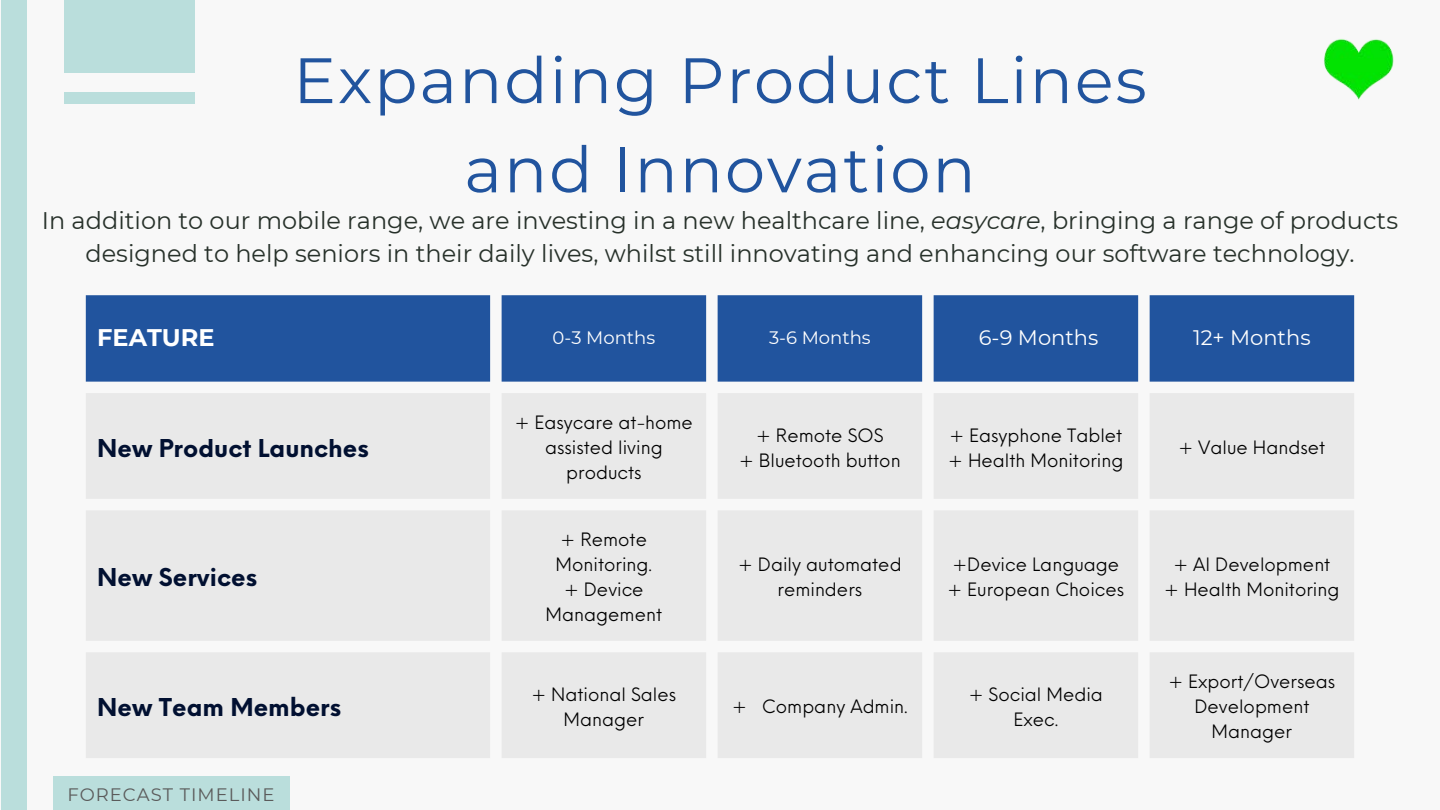
<style>
.page{position:relative;width:1440px;height:810px;background:#f8f8f8}
.page>*{position:absolute;margin:0;border:0;box-sizing:border-box;transform-origin:0 0}
.t1{font:64px/89.2px "Montserrat";letter-spacing:.03em;color:#21549e;text-align:center}
.t2{font:24px/33px "Montserrat";color:#27312a;text-align:center}
.t3{font:700 24px "Neue Einstellung";color:#011031}
.t4{font:700 24px "Montserrat";color:#fff}
.t5{font:21px "Montserrat";color:#fff}
.t6{font:18px/24.8px "Neue Einstellung";color:#000;text-align:center}
.t7{font:18px "Montserrat";color:#fff}
.t8{font:18px "Montserrat";letter-spacing:.055em;color:#5b5b5b}
.s1{font-style:italic}
</style>
<div class="page">
<div style="left:86px;top:295px;width:1268px;height:87px;background:#21549e"></div>
<svg style="left:86px;top:393px;width:1268px;height:365px;fill:#e9e9e9"></svg>
<div style="left:64px;top:0;width:131px;height:72px;background:#badedc"></div>
<div style="left:64px;top:92px;width:131px;height:11px;background:#badedc"></div>
<div style="left:53px;top:777px;width:237px;height:33px;background:#badedc"></div>
<img style="left:1324px;top:39px;width:70px;height:61px">
<div style="left:1px;top:0;width:26px;height:810px;background:#badedc"></div>
<p class="t1" style="left:293px;top:36px;width:855px">Expanding Product Lines and Innovation</p>
<p class="t2" style="left:42px;top:204px;width:1358px">In addition to our mobile range, we are investing in a new healthcare line, <span class="s1">easycare</span>, bringing a range of products designed to help seniors in their daily lives, whilst still innovating and enhancing our software technology.</p>
<p class="t4" style="left:97px;top:323px;width:119px">FEATURE</p>
<h1 class="t7" style="left:553px;top:327px;width:104px">0-3 Months</h1>
<h2 class="t7" style="left:769px;top:327px;width:103px">3-6 Months</h2>
<p class="t5" style="left:979px;top:324px;width:121px">6-9 Months</p>
<p class="t5" style="left:1193px;top:324px;width:119px">12+ Months</p>
<p class="t3" style="left:97px;top:426px;width:273px">New Product Launches</p>
<p class="t3" style="left:97px;top:556px;width:161px">New Services</p>
<p class="t6" style="left:515px;top:408px;width:180px">+ Easycare at-home assisted living products</p>
<p class="t6" style="left:556px;top:526px;width:98px;text-align:left">+ Remote<br>Monitoring.</p>
<p class="t6" style="left:546px;top:575px;width:118px">+ Device<br>Management</p>
<p class="t3" style="left:97px;top:686px;width:245px">New Team Members</p>
<p class="t6" style="left:531px;top:680px;width:146px">+ National Sales<br>Manager</p>
<p class="t8" style="left:67px;top:783px;width:209px">FORECAST TIMELINE</p>
<p class="t6" style="left:756px;top:421px;width:129px">+ Remote SOS</p>
<p class="t6" style="left:739px;top:446px;width:163px">+ Bluetooth button</p>
<p class="t6" style="left:949px;top:421px;width:174px">+ Easyphone Tablet</p>
<p class="t6" style="left:948px;top:446px;width:177px">+ Health Monitoring</p>
<p class="t6" style="left:738px;top:550px;width:165px">+ Daily automated reminders</p>
<p class="t6" style="left:952px;top:550px;width:168px">+Device Language</p>
<p class="t6" style="left:948px;top:575px;width:178px">+ European Choices</p>
<p class="t6" style="left:732px;top:692px;width:177px">+ Company Admin.</p>
<p class="t6" style="left:969px;top:680px;width:136px">+ Social Media<br>Exec.</p>
<p class="t6" style="left:1178px;top:433px;width:148px">+ Value Handset</p>
<p class="t6" style="left:1173px;top:550px;width:158px">+ AI Development</p>
<p class="t6" style="left:1164px;top:575px;width:177px">+ Health Monitoring</p>
<p class="t6" style="left:1168px;top:668px;width:168px">+ Export/Overseas<br>Development<br>Manager</p>
</div>
